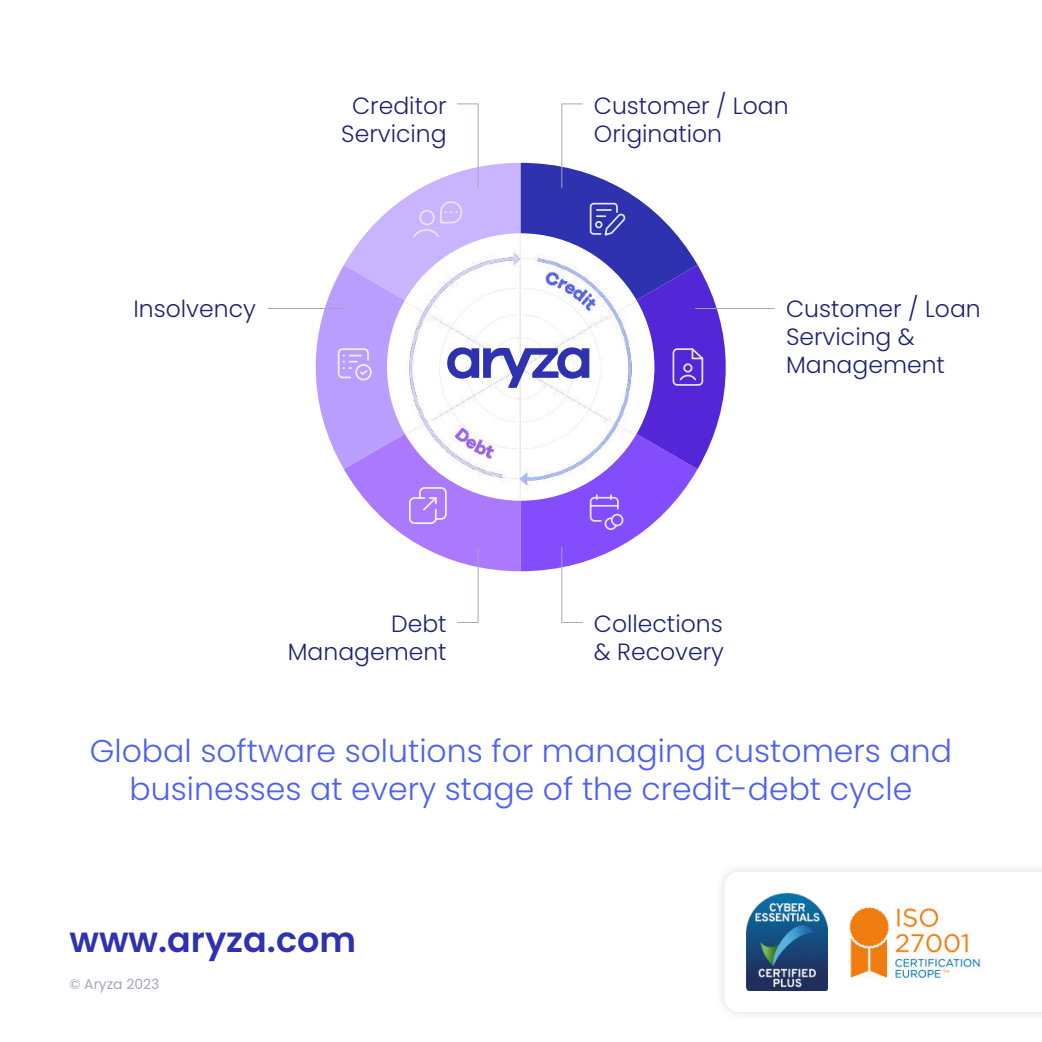
<style>
.page{position:relative;width:1042px;height:1042px;background:#fff}
.page>*{position:absolute;margin:0;border:0;box-sizing:border-box;transform-origin:0 0}
.t1{font:600 35px "Poppins";color:#2e32ae}
.t2{font:300 31.5px/37.8px "Poppins";color:#4d60f2;text-align:center}
.t3{font:300 23.45px/28.2px "Poppins";color:#1d2372}
.t4{font:14px "Poppins";color:#a5a6bf}
</style>
<div class="page">
<img style="left:746px;top:893px;width:81px;height:97px">
<img style="left:849px;top:903px;width:132px;height:75px">
<hr style="left:695px;top:308px;width:79px;height:1px;background:#a5a6bf">
<hr style="left:268px;top:308px;width:79px;height:1px;background:#a5a6bf">
<svg style="left:315px;top:103px;width:411px;height:520px"></svg>
<p class="t3" style="left:133px;top:295px;width:124px">Insolvency</p>
<p class="t3" style="left:341px;top:92px;width:107px;text-align:center">Creditor<br>Servicing</p>
<p class="t3" style="left:288px;top:609px;width:160px;text-align:right">Debt<br>Management</p>
<p class="t3" style="left:594px;top:92px;width:196px">Customer / Loan<br>Origination</p>
<p class="t3" style="left:786px;top:295px;width:196px">Customer / Loan<br>Servicing &amp;<br>Management</p>
<p class="t3" style="left:594px;top:609px;width:132px">Collections &amp; Recovery</p>
<h2 class="t2" style="left:90px;top:733px;width:864px">Global software solutions for managing customers and businesses at every stage of the credit-debt cycle</h2>
<h1 class="t1" style="left:69px;top:924px;width:288px">www.aryza.com</h1>
<p class="t4" style="left:69px;top:979px;width:92px">© Aryza 2023</p>
</div>
